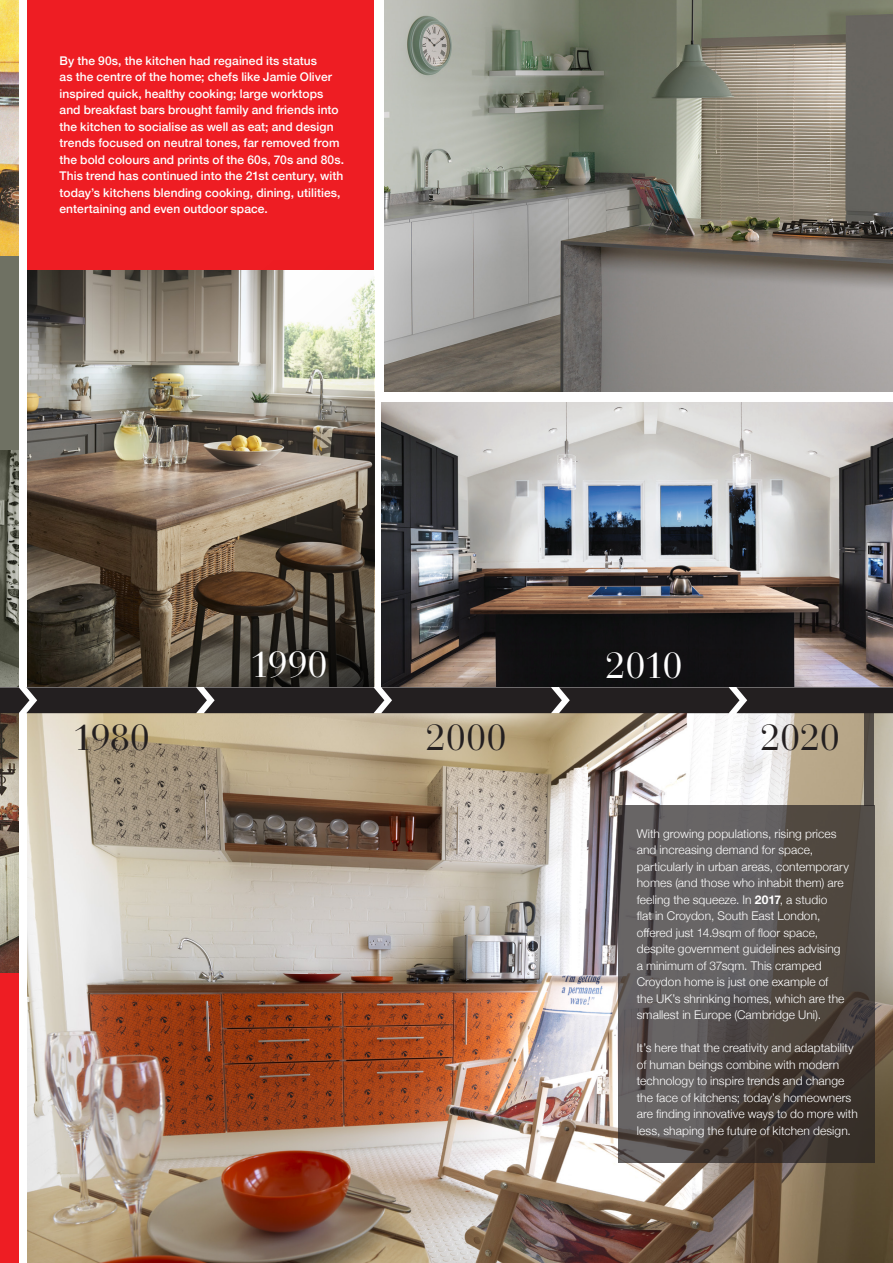
<style>
.page{position:relative;width:893px;height:1263px;background:#fff}
.page>*{position:absolute;margin:0;border:0;box-sizing:border-box;transform-origin:0 0}
.t1{font:36.3px "Bauer Bodoni Std";letter-spacing:-.005em;color:#231f20}
.t2{font:36.3px "Bauer Bodoni Std";letter-spacing:-.02em;color:#fff}
.t3{font:300 12px/16.5px "Helvetica Neue";letter-spacing:.005em;color:#fff}
.t4{font:500 12px/16.5px "Helvetica Neue";letter-spacing:.005em;color:#fff}
.s1{font-weight:700}
</style>
<div class="page">
<div style="left:0;top:225px;width:18px;height:226px;background:#6f7163"></div>
<img style="left:0;top:450px;width:18px;height:237px">
<img style="left:0;top:0;width:18px;height:255px">
<img style="left:0;top:713px;width:18px;height:261px">
<div style="left:0;top:974px;width:18px;height:289px;background:#ee1d23"></div>
<div style="left:27px;top:0;width:347px;height:270px;background:#ee1d23"></div>
<img style="left:28px;top:713px;width:865px;height:550px">
<img style="left:381px;top:403px;width:512px;height:284px">
<img style="left:384px;top:0;width:509px;height:391px">
<img style="left:28px;top:270px;width:346px;height:417px">
<svg style="left:0;top:687px;width:893px;height:26px;background:#2f2b2c"></svg>
<svg style="left:618px;top:805px;width:256px;height:357px;background:#554f4d"></svg>
<svg style="left:864px;top:696px;width:10px;height:109px"></svg>
<p class="t4" style="left:60px;top:51px;width:286px">By the 90s, the kitchen had regained its status<br>as the centre of the home; chefs like Jamie Oliver inspired quick, healthy cooking; large worktops and breakfast bars brought family and friends into the kitchen to socialise as well as eat; and design trends focused on neutral tones, far removed from the bold colours and prints of the 60s, 70s and 80s.<br>This trend has continued into the 21st century, with today’s kitchens blending cooking, dining, utilities, entertaining and even outdoor space.</p>
<p class="t2" style="left:250px;top:643px;width:80px">1990</p>
<p class="t2" style="left:605px;top:644px;width:79px">2010</p>
<p class="t1" style="left:72px;top:716px;width:79px">1980</p>
<p class="t1" style="left:426px;top:716px;width:83px">2000</p>
<p class="t1" style="left:760px;top:716px;width:81px">2020</p>
<p class="t3" style="left:637px;top:824px;width:214px">With growing populations, rising prices and increasing demand for space, particularly in urban areas, contemporary homes (and those who inhabit them) are feeling the squeeze. In <span class="s1">2017</span>, a studio<br>flat in Croydon, South East London, offered just 14.9sqm of floor space, despite government guidelines advising a minimum of 37sqm. This cramped Croydon home is just one example of<br>the UK’s shrinking homes, which are the smallest in Europe (Cambridge Uni).</p>
<p class="t3" style="left:637px;top:1039px;width:223px">It’s here that the creativity and adaptability of human beings combine with modern technology to inspire trends and change the face of kitchens; today’s homeowners are finding innovative ways to do more with less, shaping the future of kitchen design.</p>
</div>
